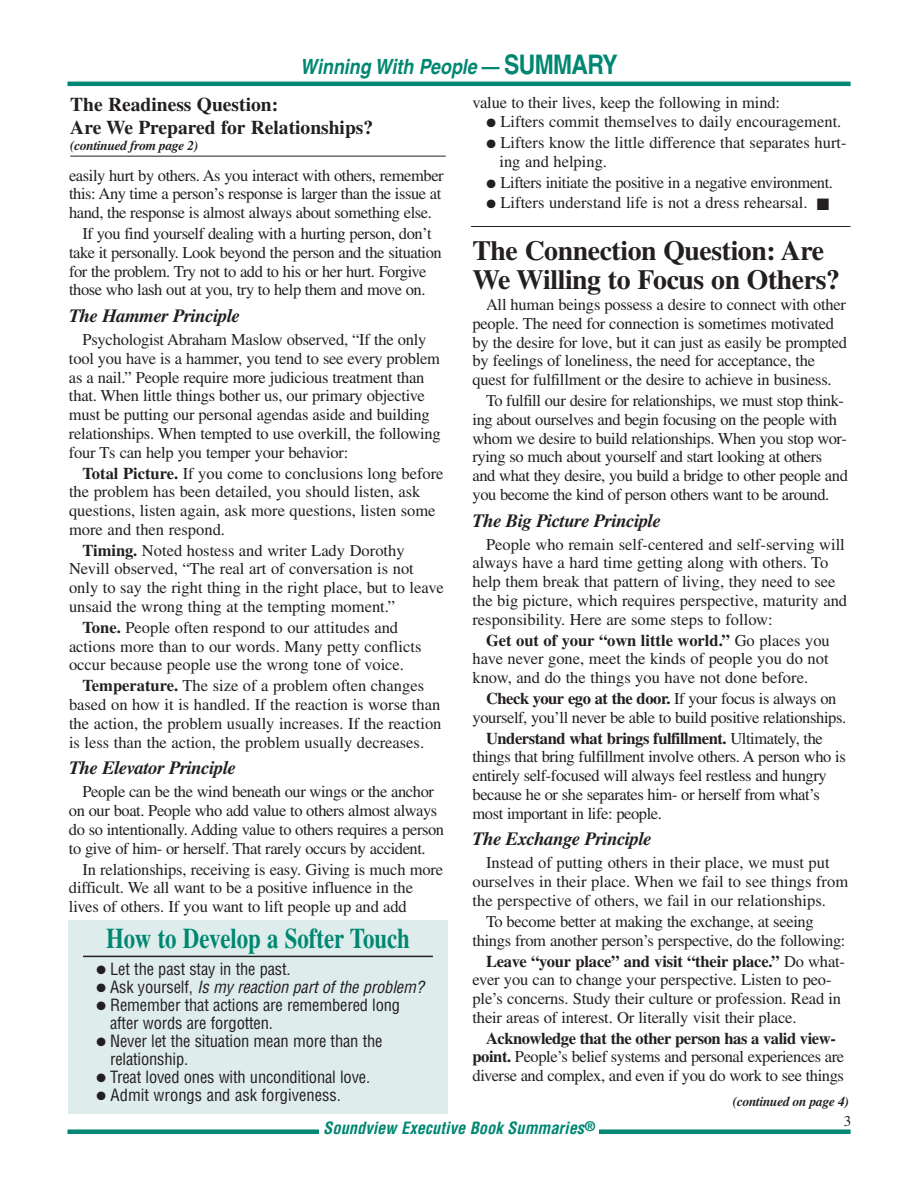
<style>
.page{position:relative;width:918px;height:1188px;background:#fff}
.page>*{position:absolute;margin:0;border:0;box-sizing:border-box;transform-origin:0 0}
.t1{font:700 28.5px "Times";color:#008772;scale:.8 1}
.t2{font:700 27.75px/29.2px "Times";letter-spacing:-.015em;color:#231f20}
.t3{font:italic 700 21px "Helvetica";color:#008772;scale:.85 1}
.t4{font:700 19.5px/22.5px "Times";color:#231f20}
.t5{font:italic 700 18.75px "Times";letter-spacing:-.025em;color:#231f20}
.t6{font:16.5px/18.8px "Times";letter-spacing:-.015em;color:#231f20}
.t7{font:condensed 16.5px/18px "Helvetica";letter-spacing:-.01em;color:#231f20}
.t8{font:italic condensed 16.5px "Helvetica";letter-spacing:-.01em;color:#231f20}
.t9{font:italic 700 condensed 16.5px "Helvetica";color:#008772}
.t10{font:15px "Times";color:#231f20}
.t11{font:italic 700 13.5px "Times";letter-spacing:-.025em;color:#231f20}
.s1{font-style:normal}
.s2{font-style:normal;font-size:27px}
.s3{font-weight:700}
</style>
<div class="page">
<hr style="left:68px;top:82px;width:783px;height:4px;background:#008772">
<div style="left:68px;top:1129px;width:783px;height:5px;background:#008772"></div>
<div style="left:319px;top:1116px;width:280px;height:26px;background:#fff"></div>
<hr style="left:70px;top:156px;width:376px;height:1px;background:#231f20">
<div style="left:68px;top:920px;width:380px;height:194px;background:#deedeb"></div>
<hr style="left:83px;top:956px;width:350px;height:1px;background:#231f20">
<hr style="left:471px;top:226px;width:379px;height:1px;background:#231f20">
<p class="t3" style="left:300px;top:59px;width:375px">Winning With People <span class="s1">—</span> <span class="s2">SUMMARY</span></p>
<p class="t6" style="left:472px;top:94px;width:309px">value to their lives, keep the following in mind:</p>
<p class="t6" style="left:487px;top:114px;width:356px">● Lifters commit themselves to daily encouragement.</p>
<p class="t6" style="left:499px;top:135px;width:349px;text-indent:-13px">● Lifters know the little difference that separates hurt&shy;ing and helping.</p>
<p class="t6" style="left:487px;top:174px;width:348px">● Lifters initiate the positive in a negative environment.</p>
<p class="t6" style="left:487px;top:195px;width:344px">● Lifters understand life is not a dress rehearsal. ■</p>
<h2 class="t2" style="left:472px;top:239px;width:369px">The Connection Question: Are<br>We Willing to Focus on Others?</h2>
<p class="t6" style="left:472px;top:297px;width:376px;text-indent:14px">All human beings possess a desire to connect with other people. The need for connection is sometimes motivated by the desire for love, but it can just as easily be prompted by feelings of loneliness, the need for acceptance, the quest for fulfillment or the desire to achieve in business.</p>
<p class="t6" style="left:472px;top:393px;width:377px;text-indent:14px">To fulfill our desire for relationships, we must stop think&shy;ing about ourselves and begin focusing on the people with whom we desire to build relationships. When you stop wor&shy;rying so much about yourself and start looking at others and what they desire, you build a bridge to other people and you become the kind of person others want to be around.</p>
<p class="t5" style="left:472px;top:514px;width:190px">The Big Picture Principle</p>
<p class="t6" style="left:472px;top:536px;width:376px;text-indent:14px">People who remain self-centered and self-serving will always have a hard time getting along with others. To help them break that pattern of living, they need to see the big picture, which requires perspective, maturity and responsibility. Here are some steps to follow:</p>
<p class="t6" style="left:472px;top:632px;width:359px;text-align:justify;text-indent:14px"><span class="s3">Get out of your “own little world.”</span> Go places you have never gone, meet the kinds of people you do not know, and do the things you have not done before.</p>
<p class="t6" style="left:472px;top:691px;width:375px;text-align:center"><span class="s3">Check your ego at the door.</span> If your focus is always on yourself, you’ll never be able to build positive relationships.</p>
<p class="t6" style="left:472px;top:730px;width:375px;text-indent:14px"><span class="s3">Understand what brings fulfillment.</span> Ultimately, the things that bring fulfillment involve others. A person who is entirely self-focused will always feel restless and hungry because he or she separates him- or herself from what’s most important in life: people.</p>
<p class="t5" style="left:472px;top:832px;width:181px">The Exchange Principle</p>
<p class="t6" style="left:472px;top:855px;width:377px;text-indent:14px">Instead of putting others in their place, we must put ourselves in their place. When we fail to see things from the perspective of others, we fail in our relationships.</p>
<p class="t6" style="left:472px;top:914px;width:375px;text-indent:14px">To become better at making the exchange, at seeing things from another person’s perspective, do the following:</p>
<p class="t6" style="left:473px;top:953px;width:374px;text-indent:13px"><span class="s3">Leave “your place” and visit “their place.”</span> Do what&shy;ever you can to change your perspective. Listen to peo&shy;ple’s concerns. Study their culture or profession. Read in their areas of interest. Or literally visit their place.</p>
<p class="t6" style="left:472px;top:1030px;width:373px;text-align:center"><span class="s3">Acknowledge that the other person has a valid view&shy;point.</span> People’s belief systems and personal experiences are diverse and complex, and even if you do work to see things</p>
<p class="t10" style="left:844px;top:1115px;width:9px">3</p>
<p class="t4" style="left:70px;top:95px;width:304px">The Readiness Question:<br>Are We Prepared for Relationships?</p>
<p class="t11" style="left:70px;top:141px;width:130px">(continued from page 2)</p>
<p class="t6" style="left:69px;top:167px;width:376px">easily hurt by others. As you interact with others, remember this: Any time a person’s response is larger than the issue at hand, the response is almost always about something else.</p>
<p class="t6" style="left:69px;top:226px;width:374px;text-indent:14px">If you find yourself dealing with a hurting person, don’t take it personally. Look beyond the person and the situation for the problem. Try not to add to his or her hurt. Forgive those who lash out at you, try to help them and move on.</p>
<p class="t5" style="left:69px;top:309px;width:173px">The Hammer Principle</p>
<p class="t6" style="left:69px;top:332px;width:373px;text-indent:14px">Psychologist Abraham Maslow observed, “If the only tool you have is a hammer, you tend to see every problem as a nail.” People require more judicious treatment than that. When little things bother us, our primary objective must be putting our personal agendas aside and building relationships. When tempted to use overkill, the following four Ts can help you temper your behavior:</p>
<p class="t6" style="left:69px;top:465px;width:376px;text-indent:13px"><span class="s3">Total Picture.</span> If you come to conclusions long before the problem has been detailed, you should listen, ask questions, listen again, ask more questions, listen some more and then respond.</p>
<p class="t6" style="left:69px;top:542px;width:376px;text-indent:14px"><span class="s3">Timing.</span> Noted hostess and writer Lady Dorothy Nevill observed, “The real art of conversation is not only to say the right thing in the right place, but to leave unsaid the wrong thing at the tempting moment.”</p>
<p class="t6" style="left:69px;top:620px;width:354px;text-indent:13px"><span class="s3">Tone.</span> People often respond to our attitudes and actions more than to our words. Many petty conflicts occur because people use the wrong tone of voice.</p>
<p class="t6" style="left:69px;top:678px;width:374px;text-indent:13px"><span class="s3">Temperature.</span> The size of a problem often changes based on how it is handled. If the reaction is worse than the action, the problem usually increases. If the reaction is less than the action, the problem usually decreases.</p>
<p class="t5" style="left:69px;top:761px;width:169px">The Elevator Principle</p>
<p class="t6" style="left:69px;top:784px;width:377px;text-indent:14px">People can be the wind beneath our wings or the anchor on our boat. People who add value to others almost always do so intentionally. Adding value to others requires a person to give of him- or herself. That rarely occurs by accident.</p>
<p class="t6" style="left:69px;top:861px;width:376px;text-indent:14px">In relationships, receiving is easy. Giving is much more difficult. We all want to be a positive influence in the lives of others. If you want to lift people up and add</p>
<h1 class="t1" style="left:106px;top:929px;width:381px">How to Develop a Softer Touch</h1>
<p class="t7" style="left:97px;top:961px;width:196px">● Let the past stay in the past.</p>
<p class="t8" style="left:97px;top:981px;width:329px">● <span class="s1">Ask yourself,</span> Is my reaction part of the problem?</p>
<p class="t7" style="left:110px;top:997px;width:292px;text-indent:-13px">● Remember that actions are remembered long after words are forgotten.</p>
<p class="t7" style="left:110px;top:1033px;width:274px;text-indent:-13px">● Never let the situation mean more than the relationship.</p>
<p class="t7" style="left:97px;top:1069px;width:275px">● Treat loved ones with unconditional love.</p>
<p class="t7" style="left:97px;top:1087px;width:246px">● Admit wrongs and ask forgiveness.</p>
<p class="t11" style="left:733px;top:1097px;width:118px">(continued on page 4)</p>
<p class="t9" style="left:323px;top:1122px;width:273px">Soundview Executive Book Summaries<sup>®</sup></p>
</div>
